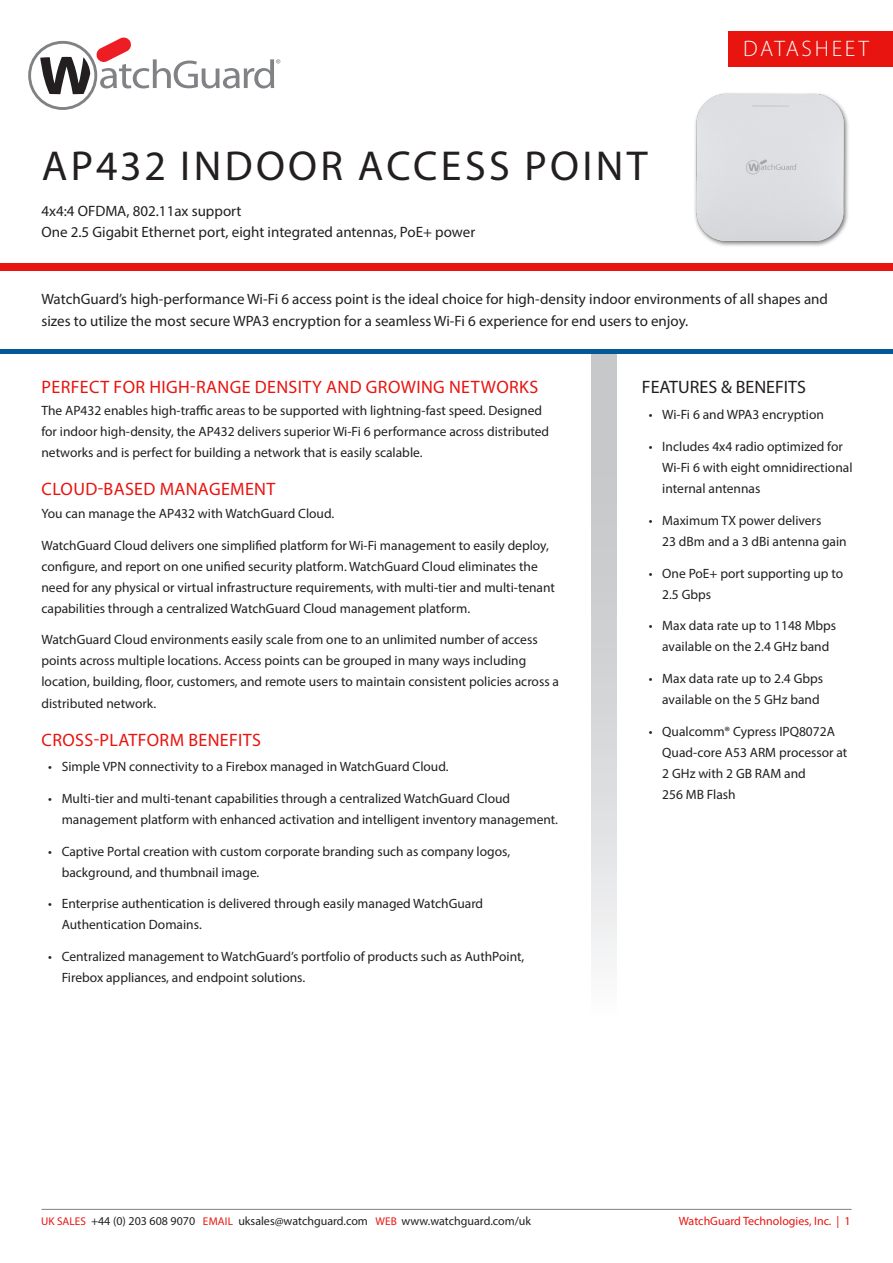
<style>
.page{position:relative;width:893px;height:1263px;background:#fff}
.page>*{position:absolute;margin:0;border:0;box-sizing:border-box;transform-origin:0 0}
.t1{font:42px "Myriad Pro";letter-spacing:.08em;color:#231f20}
.t2{font:300 22.5px "Myriad Pro";letter-spacing:.12em;color:#fff}
.Red_Subhead{font:18px "Myriad Pro";letter-spacing:.02em;color:#e81410}
.F_B_Subhead{font:18px "Myriad Pro";color:#231f20}
.Intro{font:15px/22.5px "Myriad Pro";color:#231f20}
.Body_copy{font:13.5px/21px "Myriad Pro";color:#231f20}
.t3{font:12px "Myriad Pro";color:#231f20}
.t4{font:12px "Myriad Pro";color:#e81410}
.s1{font-size:11.25px;color:#e81410}
</style>
<div class="page">
<hr style="left:42px;top:1209px;width:810px;height:1px;background:#808080">
<div style="left:728px;top:31px;width:165px;height:35px;background:#e81410"></div>
<div style="left:592px;top:353px;width:25px;height:777px;background:linear-gradient(to bottom,#bbbcbf,#fff)"></div>
<div style="left:0;top:264px;width:893px;height:7px;background:#e81410"></div>
<div style="left:0;top:349px;width:893px;height:5px;background:#035996"></div>
<div style="left:693px;top:92px;width:157px;height:156px;background:#f7f7f7"></div>
<img style="left:695px;top:93px;width:153px;height:153px">
<svg style="left:28px;top:38px;width:252px;height:72px"></svg>
<p class="t1" style="left:42px;top:140px;width:607px">AP432 INDOOR ACCESS POINT</p>
<p class="Intro" style="left:41px;top:199px;width:201px">4x4:4 OFDMA, 802.11ax support</p>
<p class="Intro" style="left:41px;top:220px;width:435px">One 2.5 Gigabit Ethernet port, eight integrated antennas, PoE+ power</p>
<h2 class="t2" style="left:743px;top:35px;width:127px">DATASHEET</h2>
<p class="Intro" style="left:41px;top:287px;width:788px">WatchGuard’s high-performance Wi-Fi 6 access point is the ideal choice for high-density indoor environments of all shapes and sizes to utilize the most secure WPA3 encryption for a seamless Wi-Fi 6 experience for end users to enjoy.</p>
<p class="Red_Subhead" style="left:42px;top:376px;width:498px">PERFECT FOR HIGH-RANGE DENSITY AND GROWING NETWORKS</p>
<p class="Body_copy" style="left:41px;top:400px;width:509px">The AP432 enables high-traffic areas to be supported with lightning-fast speed. Designed for indoor high-density, the AP432 delivers superior Wi-Fi 6 performance across distributed networks and is perfect for building a network that is easily scalable.</p>
<p class="Red_Subhead" style="left:42px;top:478px;width:235px">CLOUD-BASED MANAGEMENT</p>
<p class="Body_copy" style="left:41px;top:503px;width:294px">You can manage the AP432 with WatchGuard Cloud.</p>
<p class="Body_copy" style="left:41px;top:534px;width:515px">WatchGuard Cloud delivers one simplified platform for Wi-Fi management to easily deploy, configure, and report on one unified security platform. WatchGuard Cloud eliminates the need for any physical or virtual infrastructure requirements, with multi-tier and multi-tenant capabilities through a centralized WatchGuard Cloud management platform.</p>
<p class="Body_copy" style="left:41px;top:629px;width:519px">WatchGuard Cloud environments easily scale from one to an unlimited number of access points across multiple locations. Access points can be grouped in many ways including location, building, floor, customers, and remote users to maintain consistent policies across a distributed network.</p>
<p class="Red_Subhead" style="left:42px;top:729px;width:221px">CROSS-PLATFORM BENEFITS</p>
<p class="Body_copy" style="left:48px;top:756px;width:402px">• Simple VPN connectivity to a Firebox managed in WatchGuard Cloud.</p>
<p class="Body_copy" style="left:62px;top:787px;width:498px;text-indent:-14px">• Multi-tier and multi-tenant capabilities through a centralized WatchGuard Cloud management platform with enhanced activation and intelligent inventory management.</p>
<p class="Body_copy" style="left:62px;top:840px;width:450px;text-indent:-14px">• Captive Portal creation with custom corporate branding such as company logos, background, and thumbnail image.</p>
<p class="Body_copy" style="left:62px;top:893px;width:423px;text-indent:-14px">• Enterprise authentication is delivered through easily managed WatchGuard<br>Authentication Domains.</p>
<p class="Body_copy" style="left:62px;top:946px;width:464px;text-indent:-14px">• Centralized management to WatchGuard’s portfolio of products such as AuthPoint,<br>Firebox appliances, and endpoint solutions.</p>
<p class="F_B_Subhead" style="left:642px;top:376px;width:165px">FEATURES &amp; BENEFITS</p>
<p class="Body_copy" style="left:649px;top:404px;width:177px">• Wi-Fi 6 and WPA3 encryption</p>
<p class="Body_copy" style="left:662px;top:436px;width:192px;text-indent:-14px">• Includes 4x4 radio optimized for<br>Wi-Fi 6 with eight omnidirectional internal antennas</p>
<p class="Body_copy" style="left:662px;top:509px;width:186px;text-indent:-14px">• Maximum TX power delivers<br>23 dBm and a 3 dBi antenna gain</p>
<p class="Body_copy" style="left:662px;top:562px;width:182px;text-indent:-14px">• One PoE+ port supporting up to<br>2.5 Gbps</p>
<p class="Body_copy" style="left:649px;top:615px;width:189px;text-align:center">• Max data rate up to 1148 Mbps available on the 2.4 GHz band</p>
<p class="Body_copy" style="left:649px;top:668px;width:176px;text-align:right">• Max data rate up to 2.4 Gbps available on the 5 GHz band</p>
<p class="Body_copy" style="left:662px;top:721px;width:187px;text-indent:-14px">• Qualcomm® Cypress IPQ8072A<br>Quad-core A53 ARM processor at<br>2 GHz with 2 GB RAM and<br>256 MB Flash</p>
<p class="t3" style="left:41px;top:1213px;width:491px"><span class="s1">UK SALES</span> +44 (0) 203 608 9070 <span class="s1">EMAIL</span> uksales@watchguard.com <span class="s1">WEB</span> www.watchguard.com/uk</p>
<p class="t4" style="left:679px;top:1213px;width:173px">WatchGuard Technologies, Inc. | 1</p>
</div>
